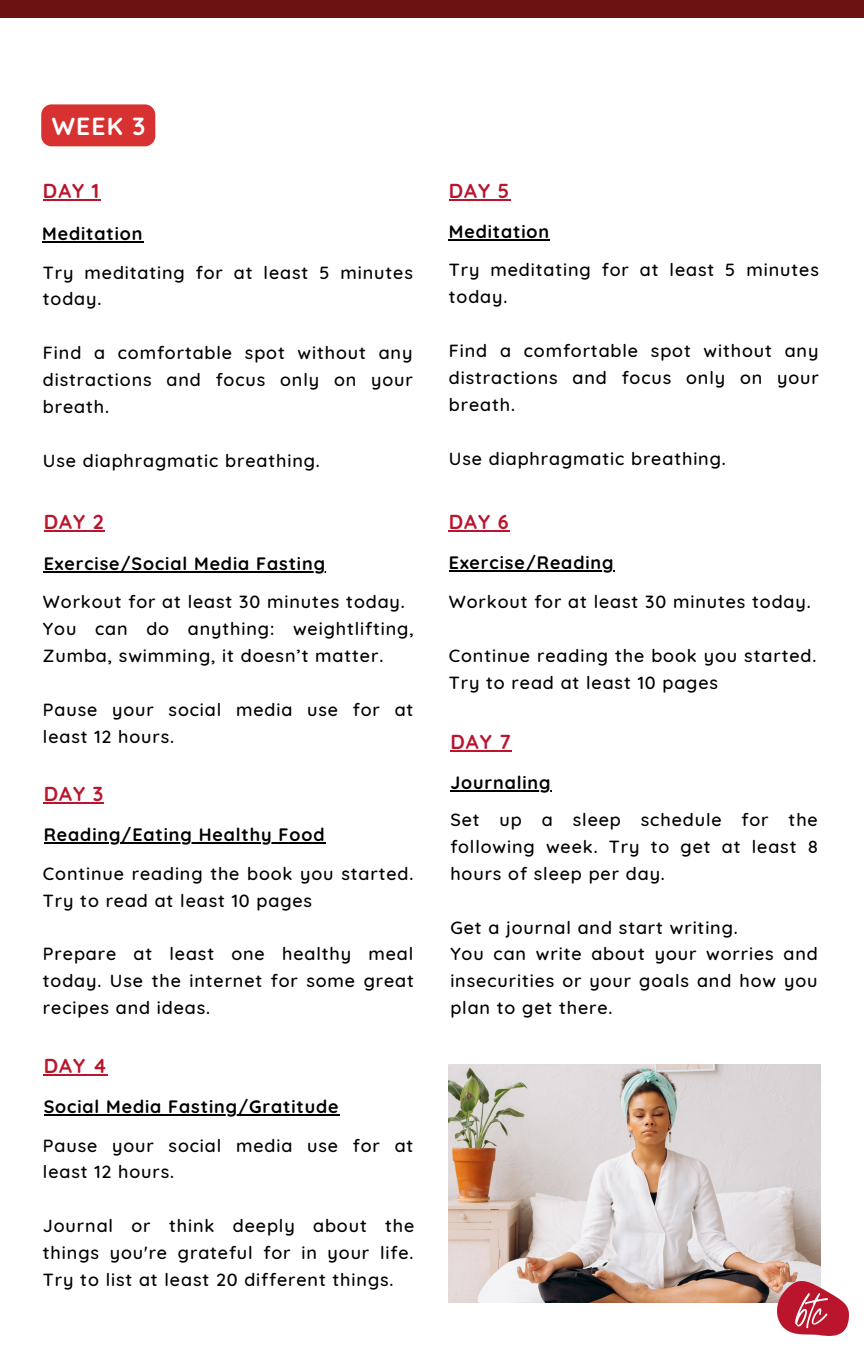
<style>
.page{position:relative;width:864px;height:1350px;background:#fff}
.page>*{position:absolute;margin:0;border:0;box-sizing:border-box;transform-origin:0 0}
.t1{font:700 24.75px "Quicksand";color:#fff}
.t2{font:700 20.25px "Quicksand";letter-spacing:.05em;color:#ba152d}
.t3{font:500 18px/27px "Quicksand";letter-spacing:.05em;color:#000}
.t4{font:700 18px "Quicksand";letter-spacing:.05em;color:#000}
</style>
<div class="page">
<img style="left:449px;top:1065px;width:371px;height:237px">
<hr style="left:43px;top:199px;width:57px;height:2px;background:#ba152d">
<hr style="left:449px;top:199px;width:62px;height:2px;background:#ba152d">
<hr style="left:42px;top:241px;width:101px;height:2px;background:#000">
<hr style="left:449px;top:239px;width:101px;height:2px;background:#000">
<div style="left:41px;top:104px;width:114px;height:42px;background:#d83131;border-radius:10px"></div>
<hr style="left:44px;top:802px;width:60px;height:2px;background:#ba152d">
<hr style="left:44px;top:1074px;width:64px;height:2px;background:#ba152d">
<hr style="left:44px;top:842px;width:281px;height:2px;background:#000">
<hr style="left:44px;top:1114px;width:296px;height:2px;background:#000">
<hr style="left:44px;top:530px;width:61px;height:2px;background:#ba152d">
<hr style="left:449px;top:530px;width:61px;height:2px;background:#ba152d">
<hr style="left:450px;top:750px;width:62px;height:2px;background:#ba152d">
<hr style="left:44px;top:571px;width:282px;height:2px;background:#000">
<hr style="left:449px;top:570px;width:165px;height:2px;background:#000">
<hr style="left:450px;top:790px;width:101px;height:2px;background:#000">
<img style="left:778px;top:1282px;width:70px;height:54px">
<div style="left:0;top:0;width:864px;height:17px;background:#6d1212"></div>
<h1 class="t1" style="left:52px;top:110px;width:95px">WEEK 3</h1>
<p class="t2" style="left:43px;top:177px;width:58px">DAY 1</p>
<p class="t2" style="left:449px;top:177px;width:62px">DAY 5</p>
<p class="t4" style="left:42px;top:222px;width:102px">Meditation</p>
<p class="t4" style="left:449px;top:220px;width:102px">Meditation</p>
<p class="t3" style="left:43px;top:258px;width:372px">Try meditating for at least 5 minutes today.</p>
<p class="t3" style="left:43px;top:339px;width:372px;text-align:justify">Find a comfortable spot without any distractions and focus only on your breath.</p>
<p class="t3" style="left:43px;top:447px;width:278px">Use diaphragmatic breathing.</p>
<p class="t3" style="left:449px;top:256px;width:372px">Try meditating for at least 5 minutes today.</p>
<p class="t3" style="left:449px;top:337px;width:372px;text-align:justify">Find a comfortable spot without any distractions and focus only on your breath.</p>
<p class="t3" style="left:449px;top:444px;width:278px">Use diaphragmatic breathing.</p>
<p class="t2" style="left:44px;top:508px;width:61px">DAY 2</p>
<p class="t2" style="left:449px;top:508px;width:62px">DAY 6</p>
<p class="t4" style="left:44px;top:552px;width:283px">Exercise/Social Media Fasting</p>
<p class="t4" style="left:449px;top:551px;width:166px">Exercise/Reading</p>
<p class="t3" style="left:43px;top:588px;width:372px">Workout for at least 30 minutes today.<br>You can do anything: weightlifting,<br>Zumba, swimming, it doesn’t matter.</p>
<p class="t3" style="left:43px;top:696px;width:372px">Pause your social media use for at least 12 hours.</p>
<p class="t2" style="left:44px;top:781px;width:61px">DAY 3</p>
<p class="t4" style="left:44px;top:823px;width:282px">Reading/Eating Healthy Food</p>
<p class="t3" style="left:43px;top:859px;width:372px">Continue reading the book you started.<br>Try to read at least 10 pages</p>
<p class="t3" style="left:43px;top:940px;width:373px;text-align:justify">Prepare at least one healthy meal today. Use the internet for some great recipes and ideas.</p>
<p class="t2" style="left:44px;top:1053px;width:65px">DAY 4</p>
<p class="t4" style="left:44px;top:1095px;width:296px">Social Media Fasting/Gratitude</p>
<p class="t3" style="left:43px;top:1131px;width:372px">Pause your social media use for at least 12 hours.</p>
<p class="t3" style="left:43px;top:1212px;width:373px;text-align:justify">Journal or think deeply about the things you're grateful for in your life.<br>Try to list at least 20 different things.</p>
<p class="t3" style="left:449px;top:588px;width:363px">Workout for at least 30 minutes today.</p>
<p class="t3" style="left:449px;top:642px;width:369px">Continue reading the book you started.<br>Try to read at least 10 pages</p>
<p class="t2" style="left:450px;top:729px;width:62px">DAY 7</p>
<p class="t4" style="left:450px;top:771px;width:102px">Journaling</p>
<p class="t3" style="left:450px;top:806px;width:369px;text-align:justify">Set up a sleep schedule for the following week. Try to get at least 8 hours of sleep per day.</p>
<p class="t3" style="left:450px;top:913px;width:369px">Get a journal and start writing.<br>You can write about your worries and insecurities or your goals and how you plan to get there.</p>
</div>
